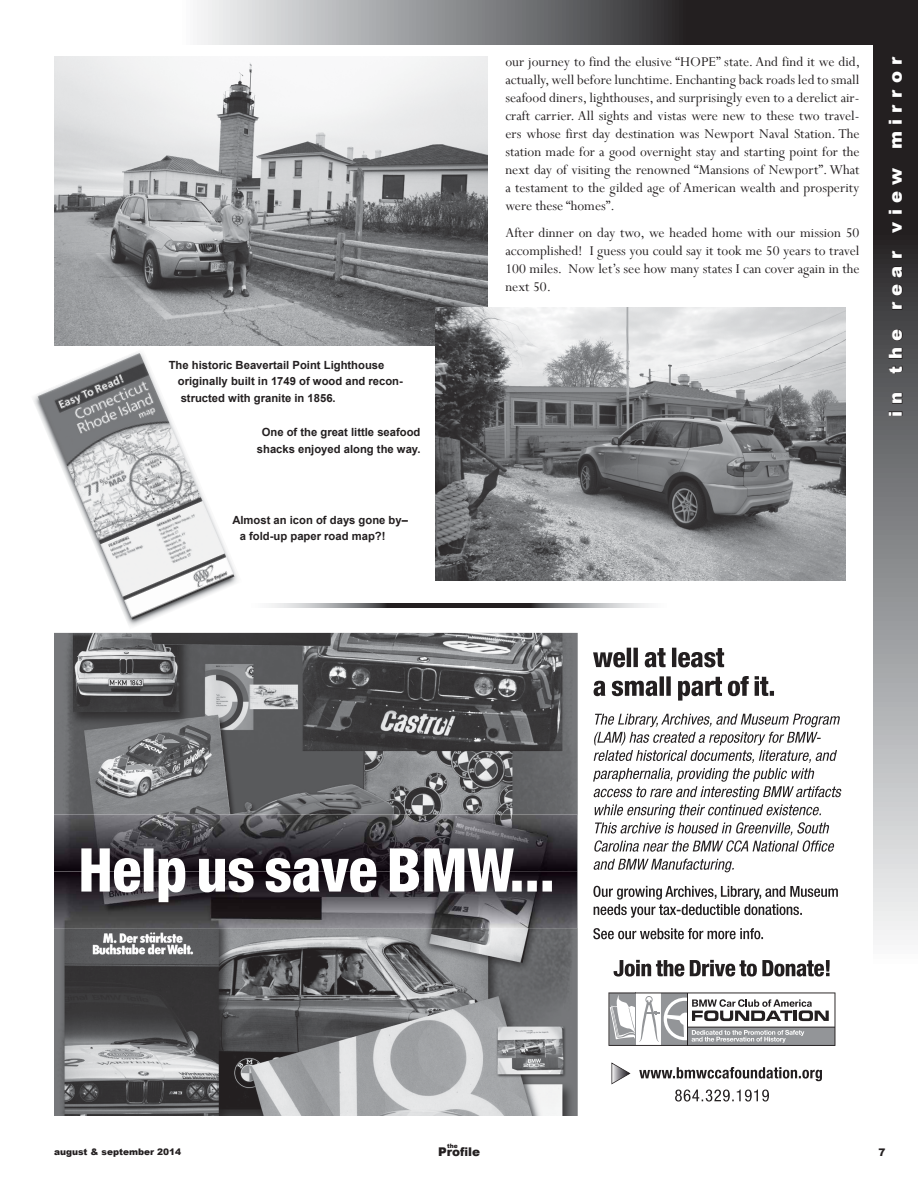
<style>
.page{position:relative;width:918px;height:1188px;background:#fff}
.page>*{position:absolute;margin:0;border:0;box-sizing:border-box;transform-origin:0 0}
.t1{font:900 18px "Arial";letter-spacing:.35em;color:#fff}
.t2{font:15px/18px "Perpetua";color:#231f20;text-align:justify}
.t3{font:900 12px "Arial";color:#231f20}
.t4{font:700 11.25px/16.5px "Arial";color:#231f20}
.t5{font:900 10.5px "Arial";color:#231f20}
.t6{font:900 9px "Arial";color:#231f20}
.t7{font:900 6px "Arial";color:#231f20}
</style>
<div class="page">
<svg style="left:197px;top:0;width:676px;height:45px;background:#727173"></svg>
<svg style="left:873px;top:0;width:45px;height:940px;background:#79787a"></svg>
<svg style="left:889px;top:411px;width:3px;height:5px"></svg>
<div style="left:892px;top:411px;width:10px;height:5px;border:1px solid #231f20"></div>
<svg style="left:892px;top:393px;width:11px;height:11px"></svg>
<svg style="left:888px;top:365px;width:15px;height:9px"></svg>
<svg style="left:888px;top:348px;width:15px;height:11px"></svg>
<svg style="left:892px;top:329px;width:11px;height:12px"></svg>
<svg style="left:892px;top:265px;width:11px;height:45px"></svg>
<svg style="left:892px;top:250px;width:11px;height:9px"></svg>
<svg style="left:892px;top:221px;width:11px;height:13px"></svg>
<svg style="left:889px;top:210px;width:3px;height:5px"></svg>
<div style="left:892px;top:210px;width:10px;height:5px;border:1px solid #231f20"></div>
<svg style="left:892px;top:167px;width:11px;height:36px"></svg>
<svg style="left:892px;top:132px;width:11px;height:17px"></svg>
<svg style="left:889px;top:120px;width:3px;height:4px"></svg>
<div style="left:892px;top:120px;width:10px;height:4px;border:1px solid #231f20"></div>
<svg style="left:892px;top:103px;width:11px;height:9px"></svg>
<svg style="left:892px;top:71px;width:11px;height:26px"></svg>
<svg style="left:892px;top:55px;width:11px;height:9px"></svg>
<img style="left:269px;top:603px;width:380px;height:5px">
<svg style="left:54px;top:633px;width:788px;height:483px"></svg>
<img style="left:54px;top:56px;width:434px;height:290px">
<img style="left:436px;top:308px;width:410px;height:272px">
<img style="left:34px;top:352px;width:204px;height:274px">
<p class="t4" style="left:178px;top:357px;width:227px;text-indent:-9px">The historic Beavertail Point Lighthouse originally built in 1749 of wood and recon&shy;structed with granite in 1856.</p>
<p class="t4" style="left:257px;top:424px;width:165px;text-align:center">One of the great little seafood shacks enjoyed along the way.</p>
<p class="t4" style="left:240px;top:512px;width:170px;text-indent:-8px">Almost an icon of days gone by– a fold-up paper road map?!</p>
<p class="t2" style="left:505px;top:53px;width:356px">our journey to find the elusive “HOPE” state. And find it we did, actually, well before lunchtime. Enchanting back roads led to small seafood diners, lighthouses, and surprisingly even to a derelict air&shy;craft carrier. All sights and vistas were new to these two travel&shy;ers whose first day destination was Newport Naval Station. The station made for a good overnight stay and starting point for the next day of visiting the renowned “Mansions of Newport”. What a testament to the gilded age of American wealth and prosperity were these “homes”.</p>
<p class="t2" style="left:505px;top:224px;width:356px">After dinner on day two, we headed home with our mission 50 accomplished! I guess you could say it took me 50 years to travel 100 miles. Now let’s see how many states I can cover again in the next 50.</p>
<p class="t1" style="left:882px;top:417px;width:362px;rotate:-90deg">in the rear view mirror</p>
<p class="t7" style="left:447px;top:1142px;width:12px">the</p>
<p class="t6" style="left:54px;top:1145px;width:129px">august &amp; september 2014</p>
<p class="t3" style="left:438px;top:1143px;width:44px">Profile</p>
<p class="t5" style="left:878px;top:1144px;width:9px">7</p>
</div>
